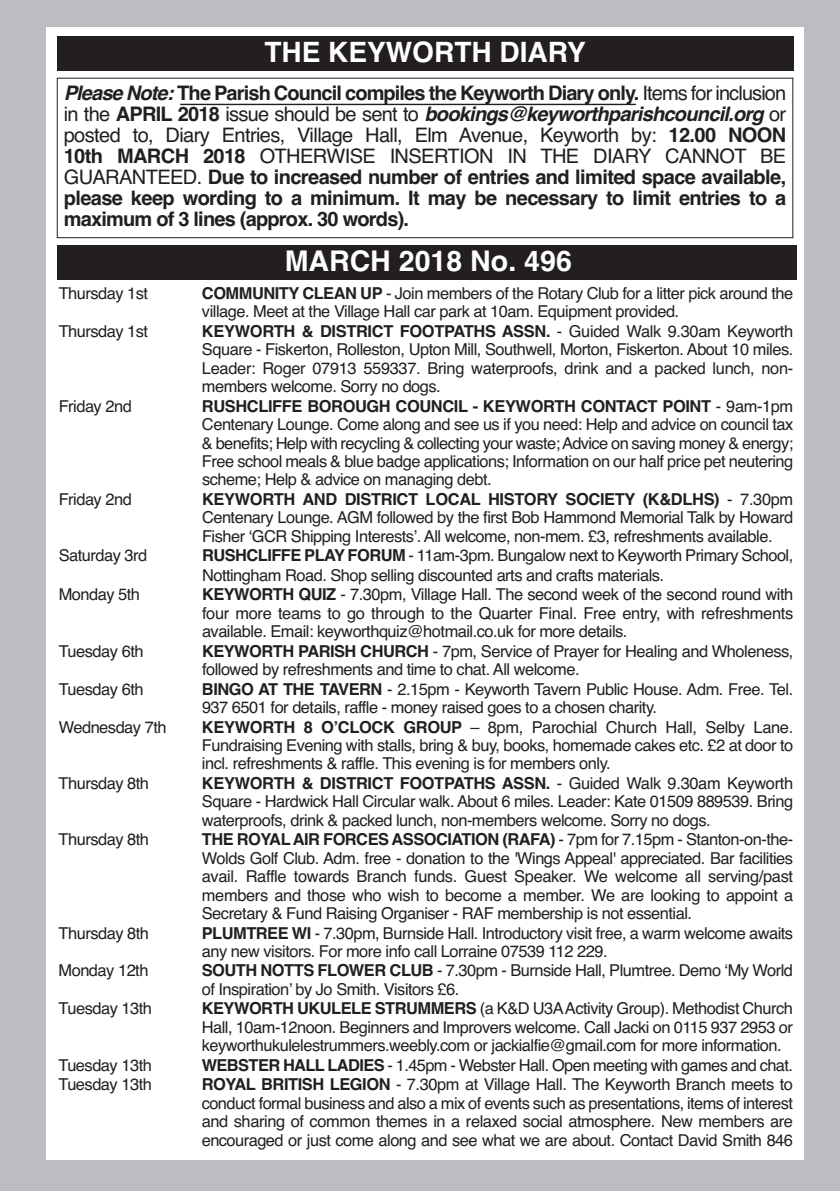
<style>
.page{position:relative;width:840px;height:1191px;background:#fff}
.page>*{position:absolute;margin:0;border:0;box-sizing:border-box;transform-origin:0 0}
.t1{font:700 28.6px "Helvetica";color:#fff}
.t2{font:700 28px "Helvetica";color:#fff}
.t3{font:700 20px/21px "Helvetica";letter-spacing:-.04em;color:#231f20;text-align:justify}
.t4{font:16.4px/18.4px "Helvetica";letter-spacing:-.03em;color:#231f20;text-align:justify}
.s1{font-style:italic}
.s2{font-weight:400}
.s3{font-weight:700}
</style>
<div class="page">
<div style="left:0;top:0;width:839px;height:1191px;background:#bcbdc0"></div>
<div style="left:46px;top:27px;width:757px;height:1132px;background:#fff"></div>
<div style="left:57px;top:36px;width:735px;height:35px;background:#231f20"></div>
<div style="left:57px;top:245px;width:739px;height:35px;background:#231f20"></div>
<div style="left:57px;top:78px;width:735px;height:160px;border:1px solid #231f20"></div>
<hr style="left:180px;top:104px;width:455px;height:1px;background:#231f20">
<h2 class="t2" style="left:264px;top:36px;width:322px">THE KEYWORTH DIARY</h2>
<p class="t3" style="left:64px;top:82px;width:723px"><span class="s1">Please Note:</span> The Parish Council compiles the Keyworth Diary only. <span class="s2">Items for inclusion in the</span> APRIL 2018 <span class="s2">issue should be sent to</span> <span class="s1">bookings@keyworthparishcouncil.org</span> <span class="s2">or posted to, Diary Entries, Village Hall, Elm Avenue, Keyworth by:</span> 12.00 NOON 10th MARCH 2018 <span class="s2">OTHERWISE INSERTION IN THE DIARY CANNOT BE GUARANTEED.</span> Due to increased number of entries and limited space available, please keep wording to a minimum. It may be necessary to limit entries to a maximum of 3 lines (approx. 30 words).</p>
<h1 class="t1" style="left:284px;top:244px;width:288px">MARCH 2018 No. 496</h1>
<p class="t4" style="left:59px;top:284px;width:91px">Thursday 1st</p>
<p class="t4" style="left:202px;top:284px;width:592px"><span class="s3">COMMUNITY CLEAN UP</span> - Join members of the Rotary Club for a litter pick around the village. Meet at the Village Hall car park at 10am. Equipment provided.</p>
<p class="t4" style="left:59px;top:322px;width:91px">Thursday 1st</p>
<p class="t4" style="left:202px;top:322px;width:592px"><span class="s3">KEYWORTH &amp; DISTRICT FOOTPATHS ASSN.</span> - Guided Walk 9.30am Keyworth Square - Fiskerton, Rolleston, Upton Mill, Southwell, Morton, Fiskerton. About 10 miles.<br>Leader: Roger 07913 559337. Bring waterproofs, drink and a packed lunch, non&shy;members welcome. Sorry no dogs.</p>
<p class="t4" style="left:59px;top:397px;width:75px">Friday 2nd</p>
<p class="t4" style="left:202px;top:397px;width:592px"><span class="s3">RUSHCLIFFE BOROUGH COUNCIL - KEYWORTH CONTACT POINT</span> - 9am-1pm Centenary Lounge. Come along and see us if you need: Help and advice on council tax &amp; benefits; Help with recycling &amp; collecting your waste;Advice on saving money &amp; energy; Free school meals &amp; blue badge applications; Information on our half price pet neutering scheme; Help &amp; advice on managing debt.</p>
<p class="t4" style="left:59px;top:490px;width:75px">Friday 2nd</p>
<p class="t4" style="left:202px;top:490px;width:592px"><span class="s3">KEYWORTH AND DISTRICT LOCAL HISTORY SOCIETY (K&amp;DLHS)</span> - 7.30pm Centenary Lounge. AGM followed by the first Bob Hammond Memorial Talk by Howard Fisher ‘GCR Shipping Interests’. All welcome, non-mem. £3, refreshments available.</p>
<p class="t4" style="left:59px;top:546px;width:90px">Saturday 3rd</p>
<p class="t4" style="left:202px;top:546px;width:592px;line-height:19.6px"><span class="s3">RUSHCLIFFE PLAY FORUM</span> - 11am-3pm. Bungalow next to Keyworth Primary School,<br>Nottingham Road. Shop selling discounted arts and crafts materials.</p>
<p class="t4" style="left:59px;top:585px;width:83px">Monday 5th</p>
<p class="t4" style="left:202px;top:585px;width:592px"><span class="s3">KEYWORTH QUIZ</span> - 7.30pm, Village Hall. The second week of the second round with four more teams to go through to the Quarter Final. Free entry, with refreshments available. Email: keyworthquiz@hotmail.co.uk for more details.</p>
<p class="t4" style="left:59px;top:642px;width:86px">Tuesday 6th</p>
<p class="t4" style="left:202px;top:642px;width:592px"><span class="s3">KEYWORTH PARISH CHURCH</span> - 7pm, Service of Prayer for Healing and Wholeness, followed by refreshments and time to chat. All welcome.</p>
<p class="t4" style="left:59px;top:680px;width:86px">Tuesday 6th</p>
<p class="t4" style="left:202px;top:680px;width:592px"><span class="s3">BINGO AT THE TAVERN</span> - 2.15pm - Keyworth Tavern Public House. Adm. Free. Tel.<br>937 6501 for details, raffle - money raised goes to a chosen charity.</p>
<p class="t4" style="left:59px;top:718px;width:109px">Wednesday 7th</p>
<p class="t4" style="left:202px;top:718px;width:592px"><span class="s3">KEYWORTH 8 O’CLOCK GROUP</span> – 8pm, Parochial Church Hall, Selby Lane.<br>Fundraising Evening with stalls, bring &amp; buy, books, homemade cakes etc. £2 at door to incl. refreshments &amp; raffle. This evening is for members only.</p>
<p class="t4" style="left:59px;top:774px;width:92px">Thursday 8th</p>
<p class="t4" style="left:202px;top:774px;width:592px"><span class="s3">KEYWORTH &amp; DISTRICT FOOTPATHS ASSN.</span> - Guided Walk 9.30am Keyworth Square - Hardwick Hall Circular walk. About 6 miles. Leader: Kate 01509 889539. Bring waterproofs, drink &amp; packed lunch, non-members welcome. Sorry no dogs.</p>
<p class="t4" style="left:59px;top:830px;width:92px">Thursday 8th</p>
<p class="t4" style="left:202px;top:830px;width:592px"><span class="s3">THE ROYAL AIR FORCES ASSOCIATION (RAFA)</span> - 7pm for 7.15pm - Stanton-on-the-Wolds Golf Club. Adm. free - donation to the 'Wings Appeal' appreciated. Bar facilities avail. Raffle towards Branch funds. Guest Speaker. We welcome all serving/past members and those who wish to become a member. We are looking to appoint a Secretary &amp; Fund Raising Organiser - RAF membership is not essential.</p>
<p class="t4" style="left:58px;top:923px;width:92px">Thursday 8th</p>
<p class="t4" style="left:202px;top:923px;width:592px"><span class="s3">PLUMTREE WI</span> - 7.30pm, Burnside Hall. Introductory visit free, a warm welcome awaits any new visitors. For more info call Lorraine 07539 112 229.</p>
<p class="t4" style="left:58px;top:961px;width:91px">Monday 12th</p>
<p class="t4" style="left:202px;top:961px;width:592px"><span class="s3">SOUTH NOTTS FLOWER CLUB</span> - 7.30pm - Burnside Hall, Plumtree. Demo ‘My World of Inspiration’ by Jo Smith. Visitors £6.</p>
<p class="t4" style="left:58px;top:999px;width:95px">Tuesday 13th</p>
<p class="t4" style="left:201px;top:999px;width:592px"><span class="s3">KEYWORTH UKULELE STRUMMERS</span> (a K&amp;D U3AActivity Group). Methodist Church Hall, 10am-12noon. Beginners and Improvers welcome. Call Jacki on 0115 937 2953 or keyworthukulelestrummers.weebly.com or jackialfie@gmail.com for more information.</p>
<p class="t4" style="left:58px;top:1056px;width:95px">Tuesday 13th</p>
<p class="t4" style="left:201px;top:1056px;width:592px"><span class="s3">WEBSTER HALL LADIES</span> - 1.45pm - Webster Hall. Open meeting with games and chat.</p>
<p class="t4" style="left:58px;top:1075px;width:95px">Tuesday 13th</p>
<p class="t4" style="left:201px;top:1075px;width:592px"><span class="s3">ROYAL BRITISH LEGION</span> - 7.30pm at Village Hall. The Keyworth Branch meets to conduct formal business and also a mix of events such as presentations, items of interest and sharing of common themes in a relaxed social atmosphere. New members are encouraged or just come along and see what we are about. Contact David Smith 846</p>
</div>
